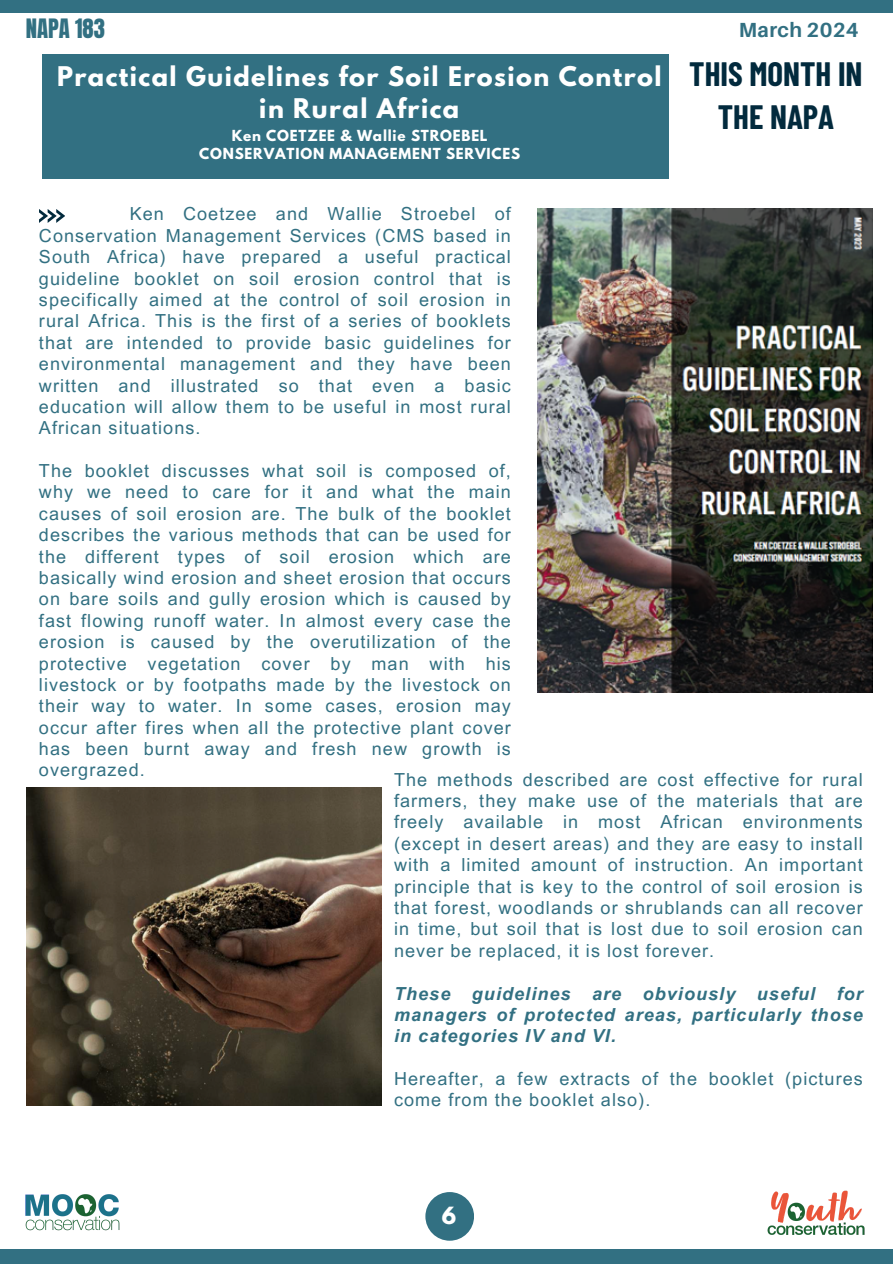
<style>
.page{position:relative;width:893px;height:1264px;background:#fff}
.page>*{position:absolute;margin:0;border:0;box-sizing:border-box;transform-origin:0 0}
.t1{font:700 33px/42.8px "Barlow Condensed";color:#022a3d;text-align:center}
.t2{font:700 24px/32.7px "League Spartan";letter-spacing:.06em;color:#fff;text-align:center}
.t3{font:22.65px "Anton";color:#327082}
.t4{font:700 21px "League Spartan";color:#fff}
.t5{font:700 20.4px "Aileron";letter-spacing:.015em;color:#327082}
.t6{font:18px/21.3px "Arial MT Pro";letter-spacing:.06em;color:#327082;text-align:justify}
.t7{font:italic 700 18px/21.3px "Arial MT Pro";letter-spacing:.06em;color:#327082;text-align:justify}
.t8{font:700 13.5px/18px "League Spartan";letter-spacing:.06em;color:#fff;text-align:center}
</style>
<div class="page">
<div style="left:42px;top:54px;width:626px;height:124px;background:#327082"></div>
<svg style="left:39px;top:209px;width:26px;height:13px"></svg>
<div style="left:0;top:0;width:892px;height:12px;background:#327082"></div>
<div style="left:0;top:1249px;width:892px;height:14px;background:#327082"></div>
<img style="left:25px;top:1194px;width:95px;height:37px">
<img style="left:767px;top:1190px;width:96px;height:45px">
<div style="left:425px;top:1191px;width:49px;height:49px;background:#327082;border-radius:50%"></div>
<img style="left:537px;top:209px;width:335px;height:484px">
<img style="left:27px;top:787px;width:354px;height:318px">
<p class="t3" style="left:26px;top:12px;width:81px">NAPA 183</p>
<h2 class="t2" style="left:57px;top:63px;width:606px">Practical Guidelines for Soil Erosion Control in Rural Africa</h2>
<p class="t8" style="left:199px;top:128px;width:322px">Ken COETZEE &amp; Wallie STROEBEL<br>CONSERVATION MANAGEMENT SERVICES</p>
<p class="t5" style="left:739px;top:17px;width:121px">March 2024</p>
<h1 class="t1" style="left:689px;top:51px;width:175px">THIS MONTH IN<br>THE NAPA</h1>
<p class="t6" style="left:39px;top:206px;width:473px;text-indent:91px">Ken Coetzee and Wallie Stroebel of Conservation Management Services (CMS based in South Africa) have prepared a useful practical guideline booklet on soil erosion control that is specifically aimed at the control of soil erosion in rural Africa. This is the first of a series of booklets that are intended to provide basic guidelines for environmental management and they have been written and illustrated so that even a basic education will allow them to be useful in most rural African situations.</p>
<p class="t6" style="left:39px;top:462px;width:473px">The booklet discusses what soil is composed of, why we need to care for it and what the main causes of soil erosion are. The bulk of the booklet describes the various methods that can be used for the different types of soil erosion which are basically wind erosion and sheet erosion that occurs on bare soils and gully erosion which is caused by fast flowing runoff water. In almost every case the erosion is caused by the overutilization of the protective vegetation cover by man with his livestock or by footpaths made by the livestock on their way to water. In some cases, erosion may occur after fires when all the protective plant cover has been burnt away and fresh new growth is overgrazed.</p>
<p class="t6" style="left:394px;top:771px;width:470px">The methods described are cost effective for rural farmers, they make use of the materials that are freely available in most African environments (except in desert areas) and they are easy to install with a limited amount of instruction. An important principle that is key to the control of soil erosion is that forest, woodlands or shrublands can all recover in time, but soil that is lost due to soil erosion can never be replaced, it is lost forever.</p>
<p class="t7" style="left:394px;top:984px;width:470px">These guidelines are obviously useful for managers of protected areas, particularly those in categories IV and VI.</p>
<p class="t6" style="left:394px;top:1070px;width:470px">Hereafter, a few extracts of the booklet (pictures come from the booklet also).</p>
<p class="t4" style="left:442px;top:1204px;width:16px">6</p>
</div>
